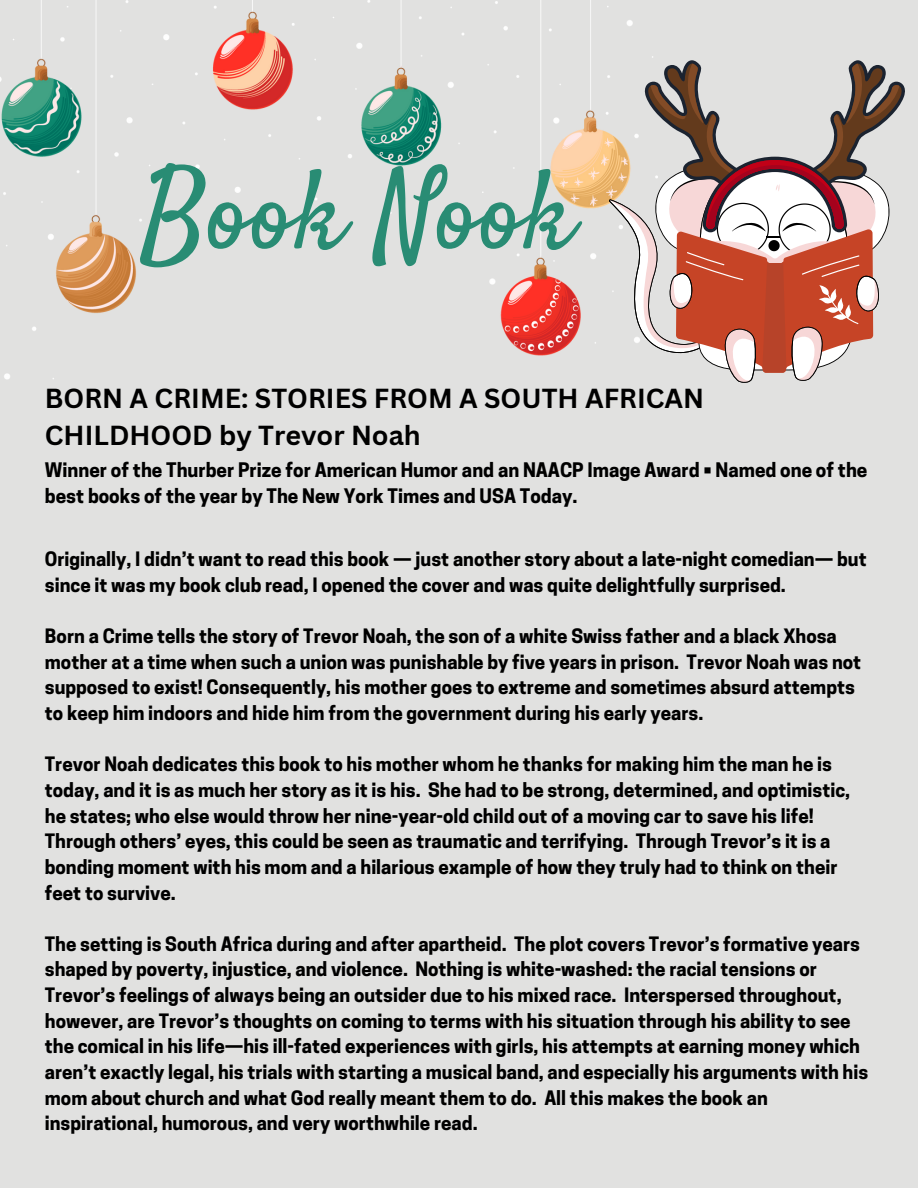
<style>
.page{position:relative;width:918px;height:1188px;background:#e1e1e0}
.page>*{position:absolute;margin:0;border:0;box-sizing:border-box;transform-origin:0 0}
.t1{font:111.75px "Satisfy";color:#298c74}
.t2{font:700 26.85px "Canva Sans";color:#000}
.t3{font:700 18.9px/25.8px "Cooper Hewitt";color:#000}
.t4{font:700 18.6px/25.7px "Cooper Hewitt";color:#000}
</style>
<div class="page">
<img style="left:0;top:0;width:655px;height:401px">
<svg style="left:609px;top:60px;width:296px;height:324px"></svg>
<p class="t1" style="left:141px;top:142px;width:435px">Book Nook</p>
<p class="t2" style="left:45px;top:379px;width:661px">BORN A CRIME: STORIES FROM A SOUTH AFRICAN</p>
<p class="t2" style="left:45px;top:416px;width:378px">CHILDHOOD by Trevor Noah</p>
<p class="t3" style="left:45px;top:459px;width:824px">Winner of the Thurber Prize for American Humor and an NAACP Image Award • Named one of the best books of the year by The New York Times and USA Today.</p>
<p class="t4" style="left:45px;top:549px;width:823px">Originally, I didn’t want to read this book — just another story about a late-night comedian— but since it was my book club read, I opened the cover and was quite delightfully surprised.</p>
<p class="t4" style="left:45px;top:626px;width:818px">Born a Crime tells the story of Trevor Noah, the son of a white Swiss father and a black Xhosa mother at a time when such a union was punishable by five years in prison. Trevor Noah was not supposed to exist! Consequently, his mother goes to extreme and sometimes absurd attempts to keep him indoors and hide him from the government during his early years.</p>
<p class="t4" style="left:45px;top:754px;width:807px">Trevor Noah dedicates this book to his mother whom he thanks for making him the man he is today, and it is as much her story as it is his. She had to be strong, determined, and optimistic, he states; who else would throw her nine-year-old child out of a moving car to save his life!<br>Through others’ eyes, this could be seen as traumatic and terrifying. Through Trevor’s it is a bonding moment with his mom and a hilarious example of how they truly had to think on their feet to survive.</p>
<p class="t4" style="left:45px;top:933px;width:825px">The setting is South Africa during and after apartheid. The plot covers Trevor’s formative years shaped by poverty, injustice, and violence. Nothing is white-washed: the racial tensions or Trevor’s feelings of always being an outsider due to his mixed race. Interspersed throughout, however, are Trevor’s thoughts on coming to terms with his situation through his ability to see the comical in his life—his ill-fated experiences with girls, his attempts at earning money which aren’t exactly legal, his trials with starting a musical band, and especially his arguments with his mom about church and what God really meant them to do. All this makes the book an inspirational, humorous, and very worthwhile read.</p>
</div>
